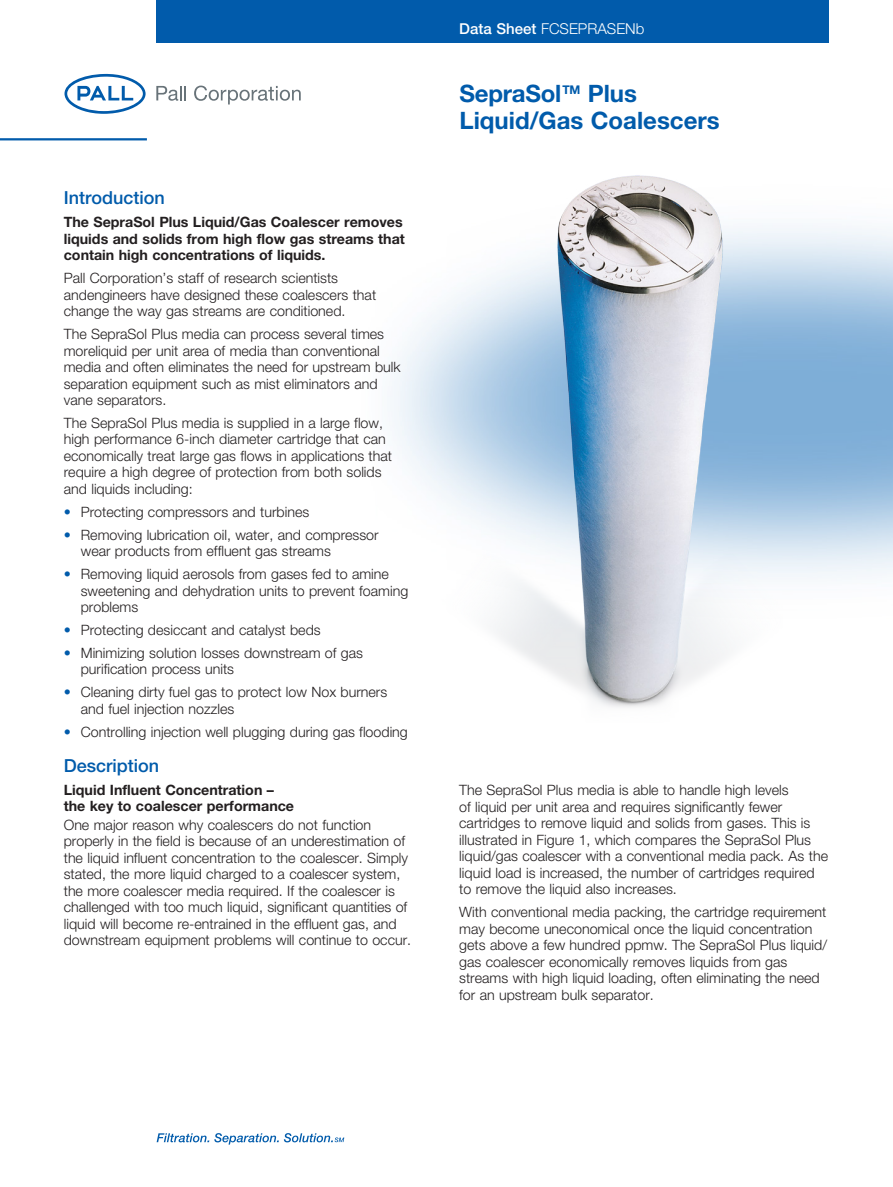
<style>
.page{position:relative;width:893px;height:1187px;background:#fff}
.page>*{position:absolute;margin:0;border:0;box-sizing:border-box;transform-origin:0 0}
._03_TITLE{font:700 24px "Helvetica Neue LT Std";color:#015bab}
._03_BULLETED_TEXT{font:500 18px "Helvetica Neue LT Std";color:#015bab}
.t1{font:300 15px "Helvetica Neue LT Std";color:#fff}
._03_BULLETED_TEXT-2{font:300 14.25px/16.5px "Helvetica Neue LT Std";color:#231f20}
._03_BULLETED_TEXT-3{font:700 14.25px/16.5px "Helvetica Neue LT Std";color:#231f20}
.s1{color:#015bab}
.s2{font-weight:500}
</style>
<div class="page">
<img style="left:412px;top:175px;width:451px;height:533px">
<svg style="left:156px;top:86px;width:30px;height:15px"></svg>
<svg style="left:194px;top:86px;width:107px;height:18px"></svg>
<svg style="left:64px;top:74px;width:82px;height:40px"></svg>
<hr style="left:0;top:138px;width:147px;height:2px;background:#015bab">
<div style="left:157px;top:0;width:672px;height:42px;background:#015bab"></div>
<svg style="left:157px;top:1133px;width:187px;height:11px"></svg>
<p class="_03_BULLETED_TEXT" style="left:64px;top:187px;width:103px">Introduction</p>
<p class="_03_BULLETED_TEXT-3" style="left:64px;top:213px;width:343px">The SepraSol Plus Liquid/Gas Coalescer removes liquids and solids from high flow gas streams that contain high concentrations of liquids.</p>
<p class="_03_BULLETED_TEXT-2" style="left:64px;top:269px;width:314px">Pall Corporation’s staff of research scientists andengineers have designed these coalescers that change the way gas streams are conditioned.</p>
<p class="_03_BULLETED_TEXT-2" style="left:64px;top:325px;width:338px">The SepraSol Plus media can process several times moreliquid per unit area of media than conventional media and often eliminates the need for upstream bulk separation equipment such as mist eliminators and vane separators.</p>
<p class="_03_BULLETED_TEXT-2" style="left:64px;top:414px;width:330px">The SepraSol Plus media is supplied in a large flow, high performance 6-inch diameter cartridge that can economically treat large gas flows in applications that require a high degree of protection from both solids and liquids including:</p>
<p class="_03_BULLETED_TEXT-2" style="left:64px;top:503px;width:247px"><span class="s1">•</span> Protecting compressors and turbines</p>
<p class="_03_BULLETED_TEXT-2" style="left:81px;top:526px;width:299px;text-indent:-17px"><span class="s1">•</span> Removing lubrication oil, water, and compressor wear products from effluent gas streams</p>
<p class="_03_BULLETED_TEXT-2" style="left:81px;top:565px;width:329px;text-indent:-17px"><span class="s1">•</span> Removing liquid aerosols from gases fed to amine sweetening and dehydration units to prevent foaming problems</p>
<p class="_03_BULLETED_TEXT-2" style="left:64px;top:621px;width:258px"><span class="s1">•</span> Protecting desiccant and catalyst beds</p>
<p class="_03_BULLETED_TEXT-2" style="left:81px;top:644px;width:284px;text-indent:-17px"><span class="s1">•</span> Minimizing solution losses downstream of gas purification process units</p>
<p class="_03_BULLETED_TEXT-2" style="left:81px;top:683px;width:308px;text-indent:-17px"><span class="s1">•</span> Cleaning dirty fuel gas to protect low Nox burners and fuel injection nozzles</p>
<p class="_03_BULLETED_TEXT-2" style="left:64px;top:723px;width:346px"><span class="s1">•</span> Controlling injection well plugging during gas flooding</p>
<p class="_03_BULLETED_TEXT" style="left:64px;top:754px;width:97px">Description</p>
<p class="_03_BULLETED_TEXT-3" style="left:64px;top:781px;width:232px">Liquid Influent Concentration – the key to coalescer performance</p>
<p class="_03_BULLETED_TEXT-2" style="left:64px;top:816px;width:349px">One major reason why coalescers do not function properly in the field is because of an underestimation of the liquid influent concentration to the coalescer. Simply stated, the more liquid charged to a coalescer system, the more coalescer media required. If the coalescer is challenged with too much liquid, significant quantities of liquid will become re-entrained in the effluent gas, and downstream equipment problems will continue to occur.</p>
<p class="t1" style="left:459px;top:20px;width:187px"><span class="s2">Data Sheet</span> FCSEPRASENb</p>
<p class="_03_TITLE" style="left:460px;top:79px;width:179px">SepraSol<sup>TM</sup> Plus</p>
<p class="_03_TITLE" style="left:460px;top:106px;width:262px">Liquid/Gas Coalescers</p>
<p class="_03_BULLETED_TEXT-2" style="left:459px;top:781px;width:370px">The SepraSol Plus media is able to handle high levels<br>of liquid per unit area and requires significantly fewer cartridges to remove liquid and solids from gases. This is illustrated in Figure 1, which compares the SepraSol Plus liquid/gas coalescer with a conventional media pack. As the liquid load is increased, the number of cartridges required to remove the liquid also increases.</p>
<p class="_03_BULLETED_TEXT-2" style="left:459px;top:903px;width:369px">With conventional media packing, the cartridge requirement may become uneconomical once the liquid concentration gets above a few hundred ppmw. The SepraSol Plus liquid/ gas coalescer economically removes liquids from gas streams with high liquid loading, often eliminating the need for an upstream bulk separator.</p>
</div>
